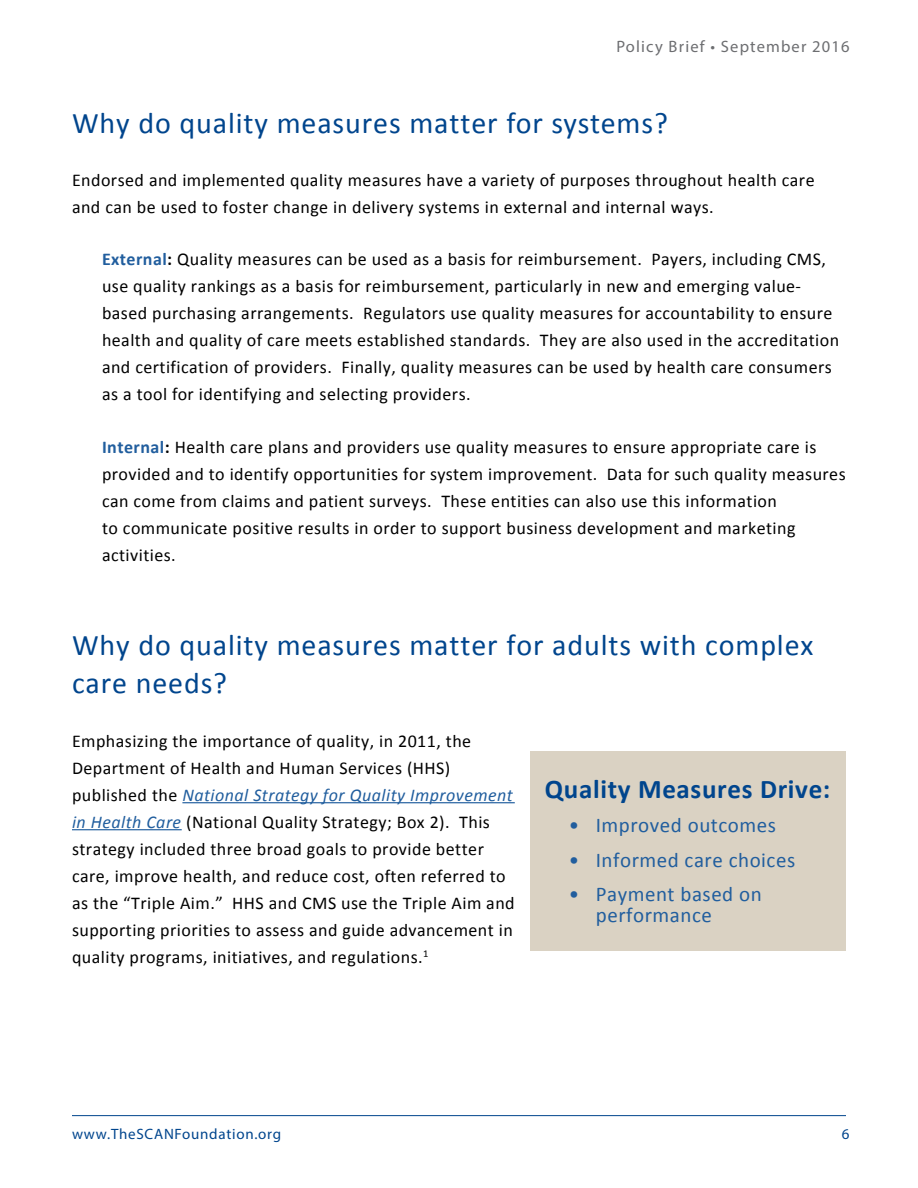
<style>
.page{position:relative;width:918px;height:1188px;background:#fff}
.page>*{position:absolute;margin:0;border:0;box-sizing:border-box;transform-origin:0 0}
.t1{font:30px/37.5px "Calibri";letter-spacing:.03em;color:#00458d}
.t2{font:700 27px "Calibri";letter-spacing:.025em;color:#00458d}
.t3{font:21px/21px "Calibri";letter-spacing:.025em;color:#215e9e}
.t4{font:18px/27px "Calibri";letter-spacing:.025em;color:#000}
.t5{font:16.5px "Myriad Pro";letter-spacing:.07em;color:#6d6e71}
.t6{font:15px "Myriad Pro";letter-spacing:.05em;color:#00458d}
.s1{font-weight:700;color:#215e9e}
.s2{font-weight:700}
.s3{font-style:italic;color:#215e9e}
</style>
<div class="page">
<hr style="left:72px;top:1115px;width:774px;height:1px;background:#00458d">
<hr style="left:182px;top:802px;width:333px;height:1px;background:#215e9e">
<hr style="left:72px;top:829px;width:110px;height:1px;background:#215e9e">
<div style="left:530px;top:751px;width:315px;height:199px;background:#dad2c3"></div>
<p class="t5" style="left:616px;top:37px;width:235px">Policy Brief • September 2016</p>
<h1 class="t1" style="left:72px;top:105px;width:597px">Why do quality measures matter for systems?</h1>
<p class="t4" style="left:72px;top:166px;width:744px">Endorsed and implemented quality measures have a variety of purposes throughout health care and can be used to foster change in delivery systems in external and internal ways.</p>
<p class="t4" style="left:102px;top:246px;width:739px"><span class="s1">External</span><span class="s2">:</span> Quality measures can be used as a basis for reimbursement. Payers, including CMS, use quality rankings as a basis for reimbursement, particularly in new and emerging value&shy;based purchasing arrangements. Regulators use quality measures for accountability to ensure health and quality of care meets established standards. They are also used in the accreditation and certification of providers. Finally, quality measures can be used by health care consumers as a tool for identifying and selecting providers.</p>
<p class="t4" style="left:102px;top:433px;width:745px"><span class="s1">Internal</span><span class="s2">:</span> Health care plans and providers use quality measures to ensure appropriate care is provided and to identify opportunities for system improvement. Data for such quality measures can come from claims and patient surveys. These entities can also use this information<br>to communicate positive results in order to support business development and marketing activities.</p>
<h1 class="t1" style="left:72px;top:627px;width:743px">Why do quality measures matter for adults with complex care needs?</h1>
<p class="t4" style="left:72px;top:727px;width:444px">Emphasizing the importance of quality, in 2011, the Department of Health and Human Services (HHS) published the <span class="s3">National Strategy for Quality Improvement in Health Care</span> (National Quality Strategy; Box 2). This strategy included three broad goals to provide better care, improve health, and reduce cost, often referred to as the “Triple Aim.” HHS and CMS use the Triple Aim and supporting priorities to assess and guide advancement in quality programs, initiatives, and regulations.<sup>1</sup></p>
<h2 class="t2" style="left:545px;top:771px;width:287px">Quality Measures Drive:</h2>
<p class="t3" style="left:569px;top:815px;width:209px">• Improved outcomes</p>
<p class="t3" style="left:569px;top:849px;width:228px">• Informed care choices</p>
<p class="t3" style="left:596px;top:884px;width:167px;text-indent:-27px">• Payment based on performance</p>
<p class="t6" style="left:72px;top:1124px;width:211px">www.TheSCANFoundation.org</p>
<p class="t6" style="left:842px;top:1124px;width:9px">6</p>
</div>
